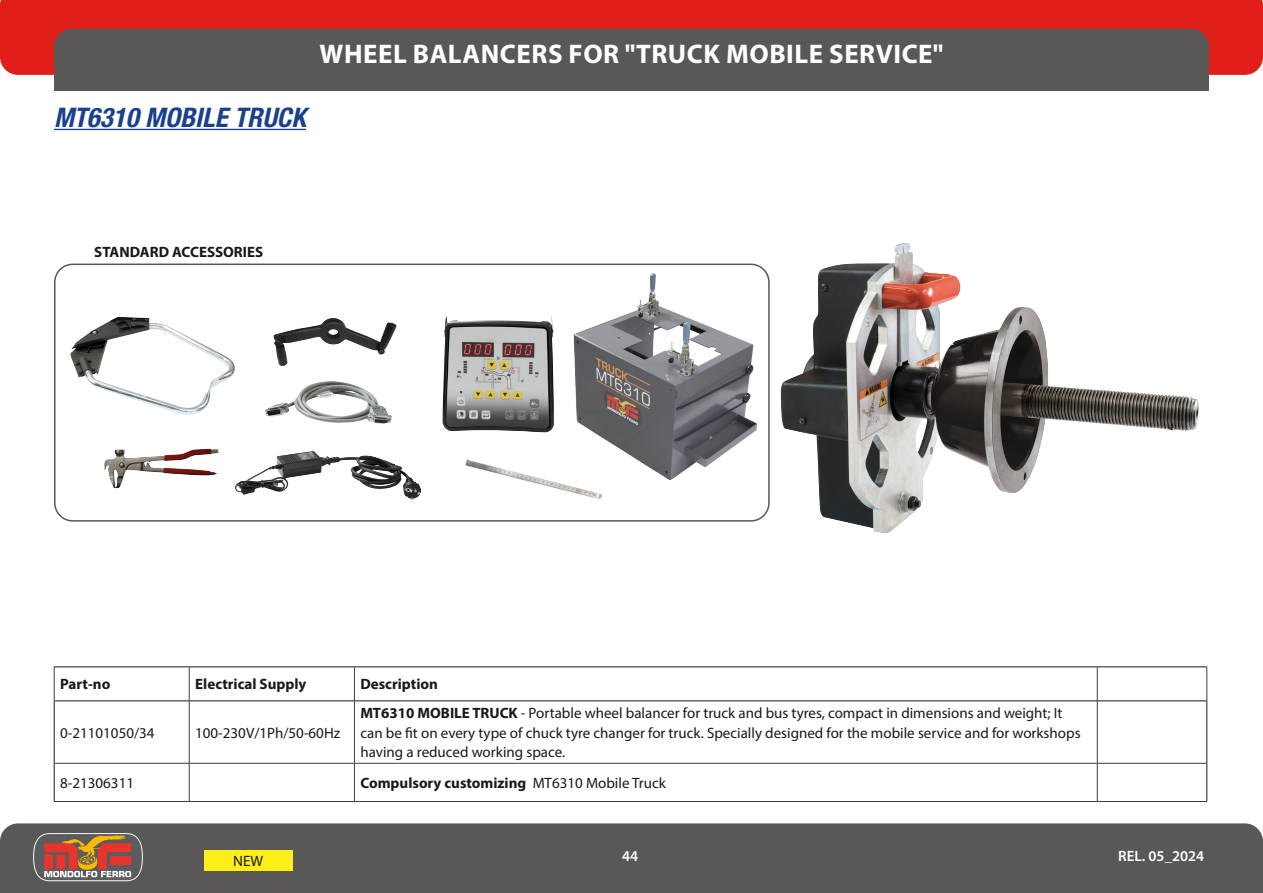
<style>
.page{position:relative;width:1263px;height:893px;background:#fff}
.page>*{position:absolute;margin:0;border:0;box-sizing:border-box;transform-origin:0 0}
.t1{font:700 27px "Myriad Pro";letter-spacing:.02em;color:#fff}
.t2{font:italic 700 condensed 27px "Helvetica Neue LT Std";color:#1a408d}
.t3{font:15px/19.5px "Myriad Pro";color:#1a181c}
.t4{font:700 15px "Myriad Pro";color:#1a181c}
.t5{font:600 15px "Myriad Pro";color:#fff}
.t6{font:15px "Myriad Pro";color:#1a181c}
.s1{font-weight:700}
.s2{font-weight:400}
</style>
<div class="page">
<div style="left:0;top:823px;width:1263px;height:70px;background:#595857"></div>
<div style="left:0;top:42px;width:1263px;height:33px;background:#e01f1b"></div>
<div style="left:0;top:0;width:1263px;height:42px;background:#e01f1b"></div>
<div style="left:54px;top:29px;width:1155px;height:62px;background:#595857;border-radius:18px"></div>
<div style="left:54px;top:52px;width:1155px;height:39px;background:#595857"></div>
<svg style="left:33px;top:832px;width:110px;height:50px;background:#9c6c5b"></svg>
<div style="left:204px;top:850px;width:88px;height:21px;background:#ffee17"></div>
<hr style="left:54px;top:667px;width:135px;height:1px;background:#1a181c">
<hr style="left:189px;top:667px;width:165px;height:1px;background:#1a181c">
<hr style="left:354px;top:667px;width:743px;height:1px;background:#1a181c">
<hr style="left:1097px;top:667px;width:110px;height:1px;background:#1a181c">
<hr style="left:54px;top:701px;width:135px;height:1px;background:#1a181c">
<hr style="left:189px;top:701px;width:165px;height:1px;background:#1a181c">
<hr style="left:354px;top:701px;width:743px;height:1px;background:#1a181c">
<hr style="left:1097px;top:701px;width:110px;height:1px;background:#1a181c">
<hr style="left:54px;top:667px;width:1px;height:34px;background:#3e3e40">
<hr style="left:1206px;top:667px;width:1px;height:34px;background:#3e3e40">
<hr style="left:189px;top:667px;width:1px;height:34px;background:#3e3e40">
<hr style="left:354px;top:667px;width:1px;height:34px;background:#3e3e40">
<hr style="left:1097px;top:667px;width:1px;height:34px;background:#3e3e40">
<hr style="left:189px;top:701px;width:1px;height:62px;background:#3e3e40">
<hr style="left:354px;top:701px;width:1px;height:62px;background:#3e3e40">
<hr style="left:1097px;top:701px;width:1px;height:62px;background:#3e3e40">
<hr style="left:54px;top:763px;width:135px;height:1px;background:#3e3e40">
<hr style="left:189px;top:763px;width:165px;height:1px;background:#3e3e40">
<hr style="left:189px;top:763px;width:1px;height:38px;background:#3e3e40">
<hr style="left:354px;top:763px;width:743px;height:1px;background:#3e3e40">
<hr style="left:354px;top:763px;width:1px;height:38px;background:#3e3e40">
<hr style="left:1097px;top:763px;width:109px;height:1px;background:#3e3e40">
<hr style="left:1097px;top:763px;width:1px;height:38px;background:#3e3e40">
<hr style="left:54px;top:801px;width:135px;height:1px;background:#3e3e40">
<hr style="left:189px;top:801px;width:165px;height:1px;background:#3e3e40">
<hr style="left:354px;top:801px;width:743px;height:1px;background:#3e3e40">
<hr style="left:1097px;top:801px;width:110px;height:1px;background:#3e3e40">
<hr style="left:54px;top:701px;width:1px;height:62px;background:#1a181c">
<hr style="left:1206px;top:701px;width:1px;height:62px;background:#1a181c">
<hr style="left:54px;top:763px;width:1px;height:38px;background:#1a181c">
<hr style="left:1206px;top:763px;width:1px;height:38px;background:#1a181c">
<img style="left:104px;top:449px;width:113px;height:39px">
<img style="left:70px;top:317px;width:165px;height:98px">
<img style="left:235px;top:451px;width:171px;height:44px">
<img style="left:265px;top:392px;width:127px;height:32px">
<img style="left:442px;top:316px;width:76px;height:115px">
<img style="left:819px;top:243px;width:323px;height:290px">
<img style="left:465px;top:459px;width:138px;height:41px">
<img style="left:518px;top:246px;width:305px;height:246px">
<img style="left:273px;top:318px;width:124px;height:74px">
<div style="left:54px;top:264px;width:716px;height:258px;border:2px solid #595857;border-radius:18px"></div>
<hr style="left:54px;top:129px;width:252px;height:1px;background:#1a408d">
<h1 class="t1" style="left:320px;top:36px;width:626px">WHEEL BALANCERS FOR "TRUCK MOBILE SERVICE"</h1>
<h1 class="t2" style="left:54px;top:101px;width:253px">MT6310 MOBILE TRUCK</h1>
<p class="t4" style="left:94px;top:242px;width:170px">STANDARD ACCESSORIES</p>
<p class="t4" style="left:60px;top:675px;width:52px">Part-no</p>
<p class="t4" style="left:195px;top:675px;width:113px">Electrical Supply</p>
<p class="t4" style="left:360px;top:675px;width:79px">Description</p>
<p class="t3" style="left:60px;top:723px;width:96px">0-21101050/34</p>
<p class="t3" style="left:195px;top:723px;width:147px">100-230V/1Ph/50-60Hz</p>
<p class="t3" style="left:360px;top:703px;width:722px"><span class="s1">MT6310 MOBILE TRUCK</span> - Portable wheel balancer for truck and bus tyres, compact in dimensions and weight; It can be fit on every type of chuck tyre changer for truck. Specially designed for the mobile service and for workshops having a reduced working space.</p>
<p class="t3" style="left:60px;top:773px;width:75px">8-21306311</p>
<p class="t4" style="left:360px;top:773px;width:307px">Compulsory customizing <span class="s2">MT6310 Mobile Truck</span></p>
<p class="t6" style="left:233px;top:852px;width:32px">NEW</p>
<p class="t5" style="left:622px;top:847px;width:18px">44</p>
<p class="t5" style="left:1118px;top:847px;width:88px">REL. 05_2024</p>
</div>
